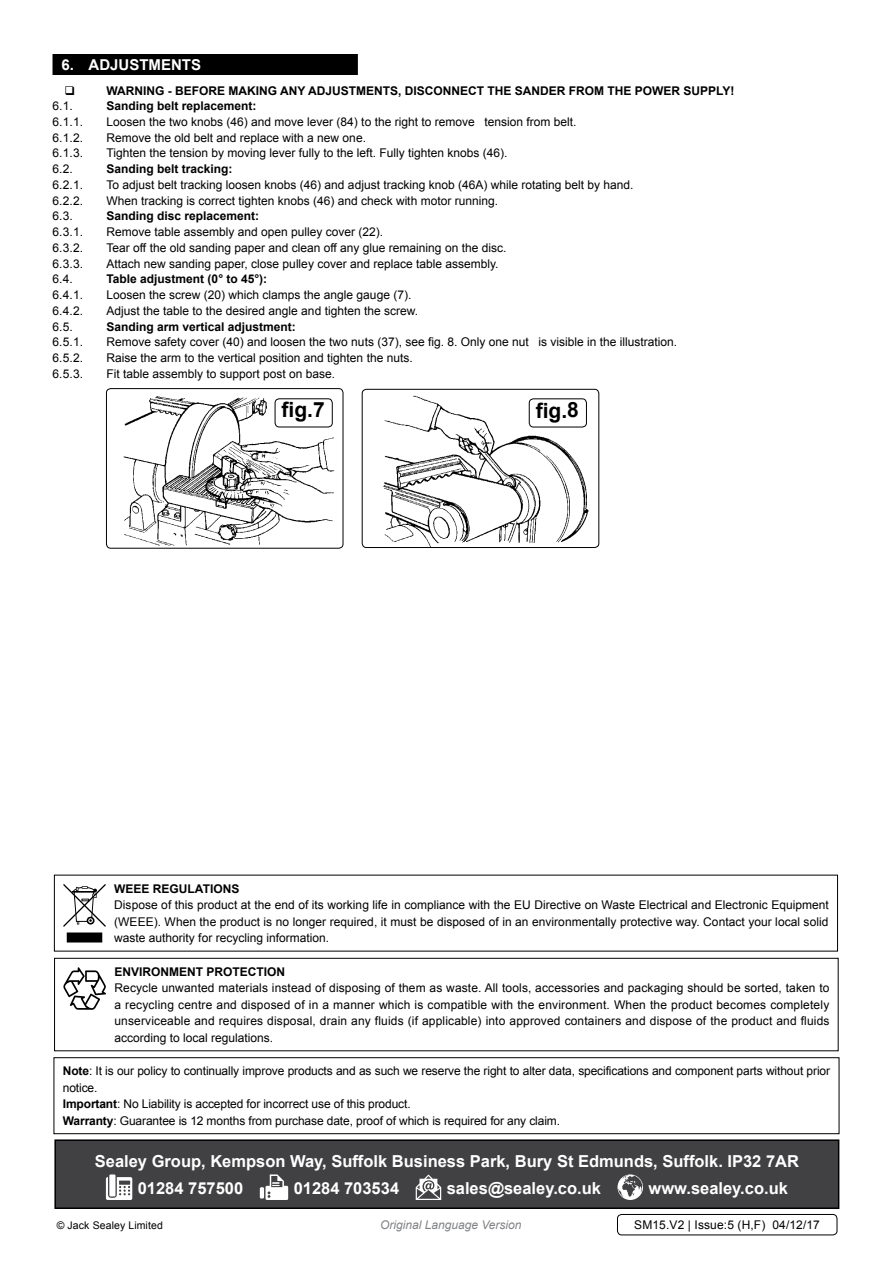
<style>
.page{position:relative;width:893px;height:1263px;background:#fff}
.page>*{position:absolute;margin:0;border:0;box-sizing:border-box;transform-origin:0 0}
.t1{font:700 21px "Arial";color:#000}
.t2{font:700 16.5px/26.7px "Arial";color:#fff}
.t3{font:700 15px "Arial";color:#fff}
.t4{font:12px/16.5px "Arial";color:#000;text-align:justify}
.t5{font:700 12px "Arial";color:#000}
.t6{font:italic 12px "Arial";color:#808285}
.t7{font:10.5px "Arial";letter-spacing:.01em;color:#000}
.s1{font-weight:700}
</style>
<div class="page">
<div style="left:53px;top:54px;width:305px;height:21px;background:#000"></div>
<img style="left:362px;top:389px;width:227px;height:158px">
<div style="left:362px;top:389px;width:237px;height:159px;border:1px solid #000;border-radius:4px"></div>
<img style="left:108px;top:389px;width:235px;height:159px">
<div style="left:106px;top:388px;width:237px;height:161px;border:1px solid #000;border-radius:4px"></div>
<div style="left:275px;top:399px;width:57px;height:28px;background:#fff;border-radius:4px"></div>
<div style="left:275px;top:398px;width:58px;height:29px;border:1px solid #000;border-radius:4px"></div>
<div style="left:529px;top:399px;width:57px;height:28px;background:#fff;border-radius:4px"></div>
<div style="left:529px;top:398px;width:58px;height:29px;border:1px solid #000;border-radius:4px"></div>
<div style="left:55px;top:1140px;width:784px;height:68px;background:#414042"></div>
<svg style="left:106px;top:1177px;width:26px;height:23px"></svg>
<div style="left:109px;top:1174px;width:6px;height:22px;background:#fff"></div>
<hr style="left:260px;top:1187px;width:4px;height:11px;background:#fff">
<svg style="left:265px;top:1174px;width:23px;height:26px"></svg>
<svg style="left:416px;top:1174px;width:25px;height:26px"></svg>
<svg style="left:617px;top:1174px;width:26px;height:26px"></svg>
<div style="left:54px;top:1139px;width:785px;height:70px;border:2px solid #000"></div>
<div style="left:54px;top:958px;width:784px;height:93px;border:1px solid #000"></div>
<svg style="left:63px;top:967px;width:43px;height:43px"></svg>
<div style="left:54px;top:1057px;width:785px;height:77px;border:1px solid #000"></div>
<div style="left:68px;top:933px;width:34px;height:9px;background:#000"></div>
<div style="left:67px;top:932px;width:35px;height:10px;border:2px solid #000"></div>
<svg style="left:63px;top:884px;width:43px;height:43px"></svg>
<div style="left:617px;top:1214px;width:220px;height:21px;border:1px solid #000;border-radius:4px"></div>
<p class="t3" style="left:62px;top:54px;width:111px">6. adjustments</p>
<p class="t5" style="left:107px;top:82px;width:594px">WARNING - BEFORE MAKING ANY ADJUSTMENTS, DISCONNECT THE SANDER FROM THE POWER SUPP</p>
<p class="t5" style="left:716px;top:82px;width:20px">LY!</p>
<p class="t4" style="left:53px;top:98px;width:22px">6.1.</p>
<p class="t5" style="left:107px;top:98px;width:152px">Sanding belt replacement:</p>
<p class="t4" style="left:53px;top:114px;width:32px">6.1.1.</p>
<p class="t4" style="left:107px;top:114px;width:472px">Loosen the two knobs (46) and move lever (84) to the right to remove tension from belt.</p>
<p class="t4" style="left:53px;top:129px;width:43px">6.1.2. R</p>
<p class="t4" style="left:115px;top:129px;width:252px">emove the old belt and replace with a new one.</p>
<p class="t4" style="left:53px;top:145px;width:32px">6.1.3.</p>
<p class="t4" style="left:107px;top:145px;width:403px">Tighten the tension by moving lever fully to the left. Fully tighten knobs (46).</p>
<p class="t4" style="left:53px;top:161px;width:22px">6.2.</p>
<p class="t5" style="left:107px;top:161px;width:128px">Sanding belt tracking:</p>
<p class="t4" style="left:53px;top:177px;width:32px">6.2.1.</p>
<p class="t4" style="left:107px;top:177px;width:528px">To adjust belt tracking loosen knobs (46) and adjust tracking knob (46A) while rotating belt by hand.</p>
<p class="t4" style="left:53px;top:192px;width:32px">6.2.2.</p>
<p class="t4" style="left:107px;top:192px;width:393px">When tracking is correct tighten knobs (46) and check with motor running.</p>
<p class="t4" style="left:53px;top:208px;width:22px">6.3.</p>
<p class="t5" style="left:107px;top:208px;width:154px">Sanding disc replacement:</p>
<p class="t4" style="left:53px;top:224px;width:43px">6.3.1. R</p>
<p class="t4" style="left:115px;top:224px;width:270px">emove table assembly and open pulley cover (22).</p>
<p class="t4" style="left:53px;top:240px;width:43px">6.3.2. T</p>
<p class="t4" style="left:113px;top:240px;width:395px">ear off the old sanding paper and clean off any glue remaining on the disc.</p>
<p class="t4" style="left:53px;top:255px;width:32px">6.3.3.</p>
<p class="t4" style="left:107px;top:255px;width:394px">Attach new sanding paper, close pulley cover and replace table assembly.</p>
<p class="t4" style="left:53px;top:271px;width:22px">6.4.</p>
<p class="t5" style="left:107px;top:271px;width:162px">Table adjustment (0° to 45°):</p>
<p class="t4" style="left:53px;top:287px;width:32px">6.4.1.</p>
<p class="t4" style="left:107px;top:287px;width:306px">Loosen the screw (20) which clamps the angle gauge (7).</p>
<p class="t4" style="left:53px;top:303px;width:32px">6.4.2.</p>
<p class="t4" style="left:107px;top:303px;width:313px">Adjust the table to the desired angle and tighten the screw.</p>
<p class="t4" style="left:53px;top:318px;width:22px">6.5.</p>
<p class="t5" style="left:107px;top:318px;width:191px">Sanding arm vertical adjustment:</p>
<p class="t4" style="left:53px;top:334px;width:32px">6.5.1.</p>
<p class="t4" style="left:107px;top:334px;width:572px">Remove safety cover (40) and loosen the two nuts (37), see fig. 8. Only one nut is visible in the illustration.</p>
<p class="t4" style="left:53px;top:350px;width:43px">6.5.2. R</p>
<p class="t4" style="left:115px;top:350px;width:299px">aise the arm to the vertical position and tighten the nuts.</p>
<p class="t4" style="left:53px;top:366px;width:43px">6.5.3. F</p>
<p class="t4" style="left:114px;top:366px;width:223px">it table assembly to support post on base.</p>
<h1 class="t1" style="left:282px;top:396px;width:45px">fig.7</h1>
<h1 class="t1" style="left:536px;top:396px;width:45px">fig.8</h1>
<p class="t5" style="left:114px;top:880px;width:20px">Weee</p>
<p class="t5" style="left:153px;top:880px;width:43px">Regulations</p>
<p class="t4" style="left:114px;top:897px;width:716px">Dispose of this product at the end of its working life in compliance with the EU Directive on Waste Electrical and Electronic Equipment (WEEE). When the product is no longer required, it must be disposed of in an environmentally protective way. Contact your local solid waste authority for recycling information.</p>
<p class="t5" style="left:114px;top:964px;width:33px">Environ</p>
<p class="t5" style="left:169px;top:964px;width:19px">ment</p>
<p class="t5" style="left:206px;top:964px;width:9px">Protection</p>
<p class="t4" style="left:114px;top:980px;width:717px">Recycle unwanted materials instead of disposing of them as waste. All tools, accessories and packaging should be sorted, taken to a recycling centre and disposed of in a manner which is compatible with the environment. When the product becomes completely unserviceable and requires disposal, drain any fluids (if applicable) into approved containers and dispose of the product and fluids according to local regulations.</p>
<p class="t4" style="left:63px;top:1063px;width:769px;text-align:left"><span class="s1">Note</span>: It is our policy to continually improve products and as such we reserve the right to alter data, specifications and component parts without prior notice.<br><span class="s1">Important</span>: No Liability is accepted for incorrect use of this product.<br><span class="s1">Warranty</span>: Guarantee is 12 months from purchase date, proof of which is required for any claim.</p>
<h2 class="t2" style="left:138px;top:1148px;width:663px;text-indent:-43px">Sealey Group, Kempson Way, Suffolk Business Park, Bury St Edmunds, Suffolk. IP32 7AR<br>01284 757500</h2>
<h2 class="t2" style="left:294px;top:1175px;width:107px">01284 703534</h2>
<h2 class="t2" style="left:447px;top:1175px;width:156px">sales@sealey.co.uk</h2>
<h2 class="t2" style="left:648px;top:1175px;width:141px">www.sealey.co.uk</h2>
<p class="t7" style="left:57px;top:1218px;width:108px">© Jack Sealey Limited</p>
<p class="t6" style="left:380px;top:1217px;width:143px">Original Language Version</p>
<p class="t4" style="left:634px;top:1217px;width:187px">SM15.V2 | Issue:5 (H,F) 04/12/17</p>
</div>
